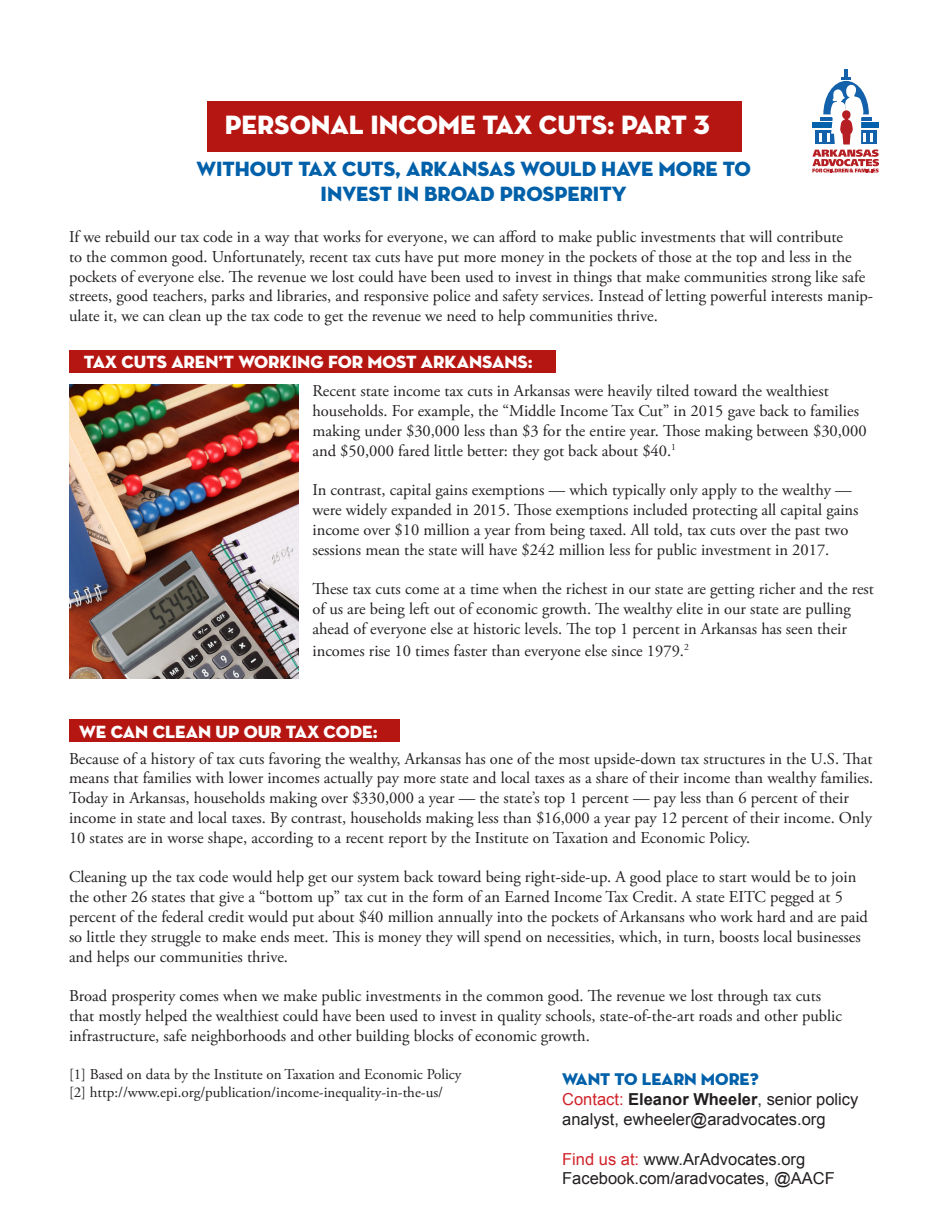
<style>
.page{position:relative;width:948px;height:1218px;background:#fff}
.page>*{position:absolute;margin:0;border:0;box-sizing:border-box;transform-origin:0 0}
.t1{font:27px "Neutra Disp Titling";color:#fff}
.t2{font:21px "Neutra Disp Titling";color:#0060a9}
.t3{font:18px "Neutra Disp Titling";color:#fff}
.t4{font:17.25px "Neutra Disp Titling";color:#0060a9}
.t5{font:16.5px/19.8px "Adobe Garamond Pro";color:#231f20}
.t6{font:16.5px/19.8px "Arial";color:#231f20}
.t7{font:15px "Adobe Garamond Pro";color:#231f20}
.s1{color:#d1232a}
.s2{font-weight:700}
</style>
<div class="page">
<svg style="left:812px;top:69px;width:67px;height:103px"></svg>
<div style="left:207px;top:101px;width:534px;height:51px;background:#b61612"></div>
<div style="left:69px;top:350px;width:487px;height:23px;background:#b61612"></div>
<div style="left:69px;top:719px;width:330px;height:23px;background:#b61612"></div>
<img style="left:69px;top:384px;width:229px;height:294px">
<p class="t1" style="left:225px;top:108px;width:487px">PERSONAL INCOME TAX CUTS: PART 3</p>
<p class="t2" style="left:196px;top:156px;width:556px">WITHOUT TAX CUTS, ARKANSAS WOULD HAVE MORE TO</p>
<p class="t2" style="left:321px;top:181px;width:308px">INVEST IN BROAD PROSPERITY</p>
<p class="t5" style="left:69px;top:227px;width:806px">If we rebuild our tax code in a way that works for everyone, we can afford to make public investments that will contribute<br>to the common good. Unfortunately, recent tax cuts have put more money in the pockets of those at the top and less in the pockets of everyone else. The revenue we lost could have been used to invest in things that make communities strong like safe streets, good teachers, parks and libraries, and responsive police and safety services. Instead of letting powerful interests manip&shy;ulate it, we can clean up the tax code to get the revenue we need to help communities thrive.</p>
<p class="t3" style="left:84px;top:351px;width:450px">TAX CUTS AREN’T WORKING FOR MOST ARKANSANS:</p>
<p class="t5" style="left:312px;top:382px;width:556px">Recent state income tax cuts in Arkansas were heavily tilted toward the wealthiest households. For example, the “Middle Income Tax Cut” in 2015 gave back to families making under $30,000 less than $3 for the entire year. Those making between $30,000 and $50,000 fared little better: they got back about $40.<sup>1</sup></p>
<p class="t5" style="left:312px;top:481px;width:548px">In contrast, capital gains exemptions — which typically only apply to the wealthy — were widely expanded in 2015. Those exemptions included protecting all capital gains income over $10 million a year from being taxed. All told, tax cuts over the past two sessions mean the state will have $242 million less for public investment in 2017.</p>
<p class="t5" style="left:312px;top:580px;width:563px">These tax cuts come at a time when the richest in our state are getting richer and the rest of us are being left out of economic growth. The wealthy elite in our state are pulling ahead of everyone else at historic levels. The top 1 percent in Arkansas has seen their</p>
<p class="t5" style="left:312px;top:641px;width:378px">incomes rise 10 times faster than everyone else since 1979.<sup>2</sup></p>
<p class="t3" style="left:79px;top:720px;width:300px">WE CAN CLEAN UP OUR TAX CODE:</p>
<p class="t5" style="left:69px;top:749px;width:806px">Because of a history of tax cuts favoring the wealthy, Arkansas has one of the most upside-down tax structures in the U.S. That means that families with lower incomes actually pay more state and local taxes as a share of their income than wealthy families.<br>Today in Arkansas, households making over $330,000 a year — the state’s top 1 percent — pay less than 6 percent of their income in state and local taxes. By contrast, households making less than $16,000 a year pay 12 percent of their income. Only 10 states are in worse shape, according to a recent report by the Institute on Taxation and Economic Policy.</p>
<p class="t5" style="left:69px;top:868px;width:801px">Cleaning up the tax code would help get our system back toward being right-side-up. A good place to start would be to join the other 26 states that give a “bottom up” tax cut in the form of an Earned Income Tax Credit. A state EITC pegged at 5 percent of the federal credit would put about $40 million annually into the pockets of Arkansans who work hard and are paid so little they struggle to make ends meet. This is money they will spend on necessities, which, in turn, boosts local businesses and helps our communities thrive.</p>
<p class="t5" style="left:69px;top:987px;width:775px">Broad prosperity comes when we make public investments in the common good. The revenue we lost through tax cuts that mostly helped the wealthiest could have been used to invest in quality schools, state-of-the-art roads and other public infrastructure, safe neighborhoods and other building blocks of economic growth.</p>
<p class="t7" style="left:69px;top:1065px;width:394px">[1] Based on data by the Institute on Taxation and Economic Policy</p>
<p class="t7" style="left:69px;top:1083px;width:376px">[2] http://www.epi.org/publication/income-inequality-in-the-us/</p>
<p class="t4" style="left:562px;top:1069px;width:198px">WANT TO LEARN MORE?</p>
<p class="t6" style="left:562px;top:1090px;width:298px"><span class="s1">Contact:</span> <span class="s2">Eleanor Wheeler</span>, senior policy analyst, ewheeler@aradvocates.org</p>
<p class="t6" style="left:562px;top:1149px;width:245px"><span class="s1">Find us at:</span> www.ArAdvocates.org</p>
<p class="t6" style="left:562px;top:1169px;width:274px">Facebook.com/aradvocates, @AACF</p>
</div>
